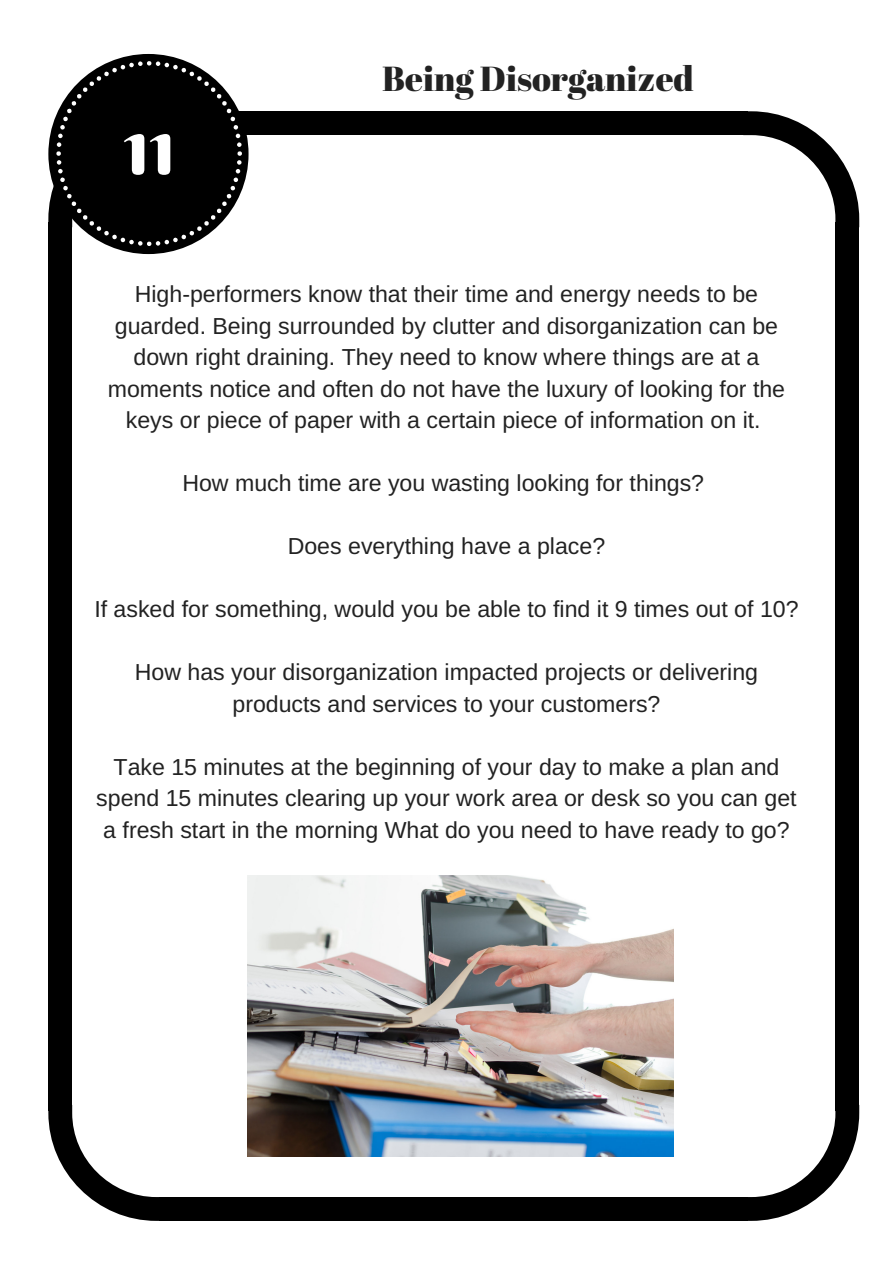
<style>
.page{position:relative;width:893px;height:1263px;background:#fff}
.page>*{position:absolute;margin:0;border:0;box-sizing:border-box;transform-origin:0 0}
.t1{font:79.35px "Berkshire Swash";color:#fff}
.t2{font:34.65px "Abril Fatface";color:#222}
.t3{font:23.1px/31.5px "Arimo";color:#222;text-align:center}
</style>
<div class="page">
<svg style="left:743px;top:111px;width:116px;height:111px"></svg>
<div style="left:159px;top:111px;width:589px;height:24px;background:#000"></div>
<div style="left:48px;top:222px;width:24px;height:889px;background:#000"></div>
<div style="left:159px;top:1197px;width:589px;height:24px;background:#000"></div>
<svg style="left:48px;top:1105px;width:111px;height:116px"></svg>
<div style="left:835px;top:222px;width:24px;height:889px;background:#000"></div>
<svg style="left:748px;top:1111px;width:111px;height:110px"></svg>
<div style="left:48px;top:54px;width:200px;height:200px;background:#000;border-radius:50%"></div>
<svg style="left:48px;top:61px;width:194px;height:185px"></svg>
<img style="left:247px;top:876px;width:426px;height:281px">
<h1 class="t1" style="left:124px;top:97px;width:53px">11</h1>
<h2 class="t2" style="left:382px;top:54px;width:313px">Being Disorganized</h2>
<p class="t3" style="left:108px;top:279px;width:678px">High-performers know that their time and energy needs to be guarded. Being surrounded by clutter and disorganization can be down right draining. They need to know where things are at a moments notice and often do not have the luxury of looking for the keys or piece of paper with a certain piece of information on it.</p>
<p class="t3" style="left:182px;top:467px;width:523px">How much time are you wasting looking for things?</p>
<p class="t3" style="left:288px;top:530px;width:319px">Does everything have a place?</p>
<p class="t3" style="left:94px;top:593px;width:705px">If asked for something, would you be able to find it 9 times out of 10?</p>
<p class="t3" style="left:135px;top:656px;width:625px">How has your disorganization impacted projects or delivering products and services to your customers?</p>
<p class="t3" style="left:96px;top:751px;width:702px">Take 15 minutes at the beginning of your day to make a plan and spend 15 minutes clearing up your work area or desk so you can get a fresh start in the morning What do you need to have ready to go?</p>
</div>
